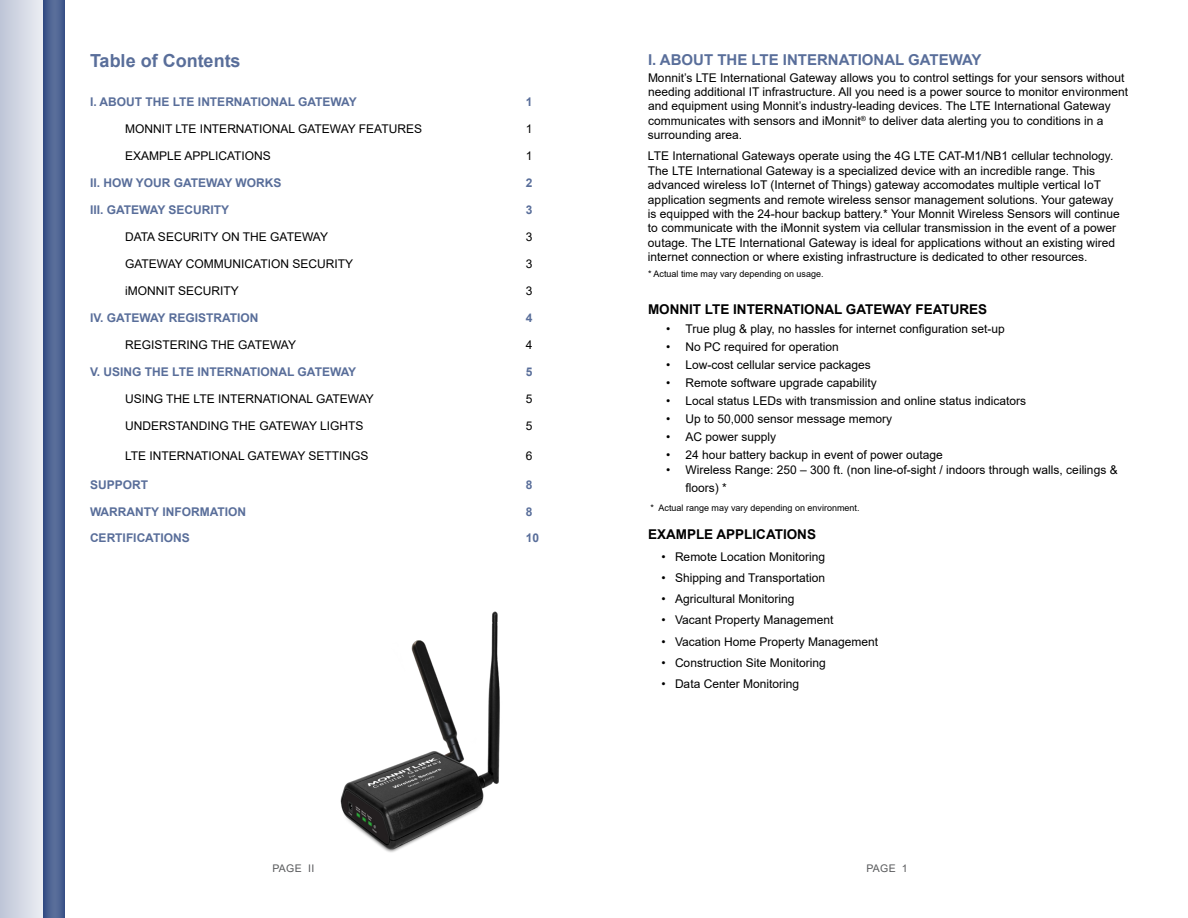
<style>
.page{position:relative;width:1188px;height:918px;background:#fff}
.page>*{position:absolute;margin:0;border:0;box-sizing:border-box;transform-origin:0 0}
.t1{font:700 18px "Arial";color:#596e9a}
.t2{font:700 15px "Arial";color:#596e9a}
.t3{font:700 13.5px "Arial";color:#000}
.t4{font:12px/14.4px "Arial";color:#000}
.t5{font:700 12px "Arial";color:#596e9a}
.t6{font:10.5px "Arial";letter-spacing:.035em;color:#58595b}
.t7{font:9px "Arial";color:#000}
</style>
<div class="page">
<div style="left:0;top:0;width:43px;height:918px;background:linear-gradient(to right,#bec5d7,#ebedf3)"></div>
<svg style="left:43px;top:0;width:22px;height:918px;background:#495f90"></svg>
<img style="left:340px;top:611px;width:160px;height:242px">
<h1 class="t1" style="left:90px;top:48px;width:152px">Table of Contents</h1>
<p class="t5" style="left:90px;top:93px;width:268px">I. ABOUT THE LTE INTERNATIONAL GATEWAY</p>
<p class="t5" style="left:526px;top:93px;width:8px">1</p>
<p class="t4" style="left:125px;top:121px;width:298px">MONNIT LTE INTERNATIONAL GATEWAY FEATURES</p>
<p class="t4" style="left:526px;top:121px;width:8px">1</p>
<p class="t4" style="left:125px;top:148px;width:147px">EXAMPLE APPLICATIONS</p>
<p class="t4" style="left:526px;top:148px;width:8px">1</p>
<p class="t5" style="left:90px;top:174px;width:193px">II. HOW YOUR GATEWAY WORKS</p>
<p class="t5" style="left:526px;top:174px;width:8px">2</p>
<p class="t5" style="left:90px;top:201px;width:141px">III. GATEWAY SECURITY</p>
<p class="t5" style="left:526px;top:201px;width:8px">3</p>
<p class="t4" style="left:125px;top:229px;width:204px">DATA SECURITY ON THE GATEWAY</p>
<p class="t4" style="left:526px;top:229px;width:8px">3</p>
<p class="t4" style="left:125px;top:256px;width:230px">GATEWAY COMMUNICATION SECURITY</p>
<p class="t4" style="left:526px;top:256px;width:8px">3</p>
<p class="t4" style="left:125px;top:283px;width:115px">iMONNIT SECURITY</p>
<p class="t4" style="left:526px;top:283px;width:8px">3</p>
<p class="t5" style="left:90px;top:309px;width:170px">IV. GATEWAY REGISTRATION</p>
<p class="t5" style="left:526px;top:309px;width:8px">4</p>
<p class="t4" style="left:125px;top:337px;width:172px">REGISTERING THE GATEWAY</p>
<p class="t4" style="left:526px;top:337px;width:8px">4</p>
<p class="t5" style="left:90px;top:363px;width:268px">V. USING THE LTE INTERNATIONAL GATEWAY</p>
<p class="t5" style="left:526px;top:363px;width:8px">5</p>
<p class="t4" style="left:125px;top:391px;width:250px">USING THE LTE INTERNATIONAL GATEWAY</p>
<p class="t4" style="left:526px;top:391px;width:8px">5</p>
<p class="t4" style="left:125px;top:418px;width:240px">UNDERSTANDING THE GATEWAY LIGHTS</p>
<p class="t4" style="left:526px;top:418px;width:8px">5</p>
<p class="t4" style="left:125px;top:448px;width:245px">LTE INTERNATIONAL GATEWAY SETTINGS</p>
<p class="t4" style="left:526px;top:448px;width:8px">6</p>
<p class="t5" style="left:90px;top:476px;width:60px">SUPPORT</p>
<p class="t5" style="left:526px;top:476px;width:8px">8</p>
<p class="t5" style="left:90px;top:503px;width:158px">WARRANTY INFORMATION</p>
<p class="t5" style="left:526px;top:503px;width:8px">8</p>
<p class="t5" style="left:90px;top:529px;width:101px">CERTIFICATIONS</p>
<p class="t5" style="left:526px;top:529px;width:15px">10</p>
<p class="t2" style="left:648px;top:49px;width:335px">I. ABOUT THE LTE INTERNATIONAL GATEWAY</p>
<p class="t4" style="left:648px;top:70px;width:482px">Monnit’s LTE International Gateway allows you to control settings for your sensors without needing additional IT infrastructure. All you need is a power source to monitor environment and equipment using Monnit’s industry-leading devices. The LTE International Gateway communicates with sensors and iMonnit<sup>®</sup> to deliver data alerting you to conditions in a surrounding area.</p>
<p class="t4" style="left:648px;top:149px;width:474px">LTE International Gateways operate using the 4G LTE CAT-M1/NB1 cellular technology.<br>The LTE International Gateway is a specialized device with an incredible range. This advanced wireless IoT (Internet of Things) gateway accomodates multiple vertical IoT application segments and remote wireless sensor management solutions. Your gateway is equipped with the 24-hour backup battery.* Your Monnit Wireless Sensors will continue to communicate with the iMonnit system via cellular transmission in the event of a power outage. The LTE International Gateway is ideal for applications without an existing wired internet connection or where existing infrastructure is dedicated to other resources.</p>
<p class="t7" style="left:648px;top:267px;width:177px">* Actual time may vary depending on usage.</p>
<p class="t3" style="left:648px;top:299px;width:341px">MONNIT LTE INTERNATIONAL GATEWAY FEATURES</p>
<p class="t4" style="left:666px;top:321px;width:340px">• True plug &amp; play, no hassles for internet configuration set-up</p>
<p class="t4" style="left:666px;top:339px;width:174px">• No PC required for operation</p>
<p class="t4" style="left:666px;top:357px;width:206px">• Low-cost cellular service packages</p>
<p class="t4" style="left:666px;top:375px;width:212px">• Remote software upgrade capability</p>
<p class="t4" style="left:666px;top:393px;width:362px">• Local status LEDs with transmission and online status indicators</p>
<p class="t4" style="left:666px;top:411px;width:228px">• Up to 50,000 sensor message memory</p>
<p class="t4" style="left:666px;top:429px;width:112px">• AC power supply</p>
<p class="t4" style="left:666px;top:447px;width:278px">• 24 hour battery backup in event of power outage</p>
<p class="t4" style="left:686px;top:461px;width:434px;line-height:18px;text-indent:-20px">• Wireless Range: 250 – 300 ft. (non line-of-sight / indoors through walls, ceilings &amp; floors) *</p>
<p class="t7" style="left:651px;top:502px;width:211px">* Actual range may vary depending on environment.</p>
<p class="t4" style="left:662px;top:550px;width:165px">• Remote Location Monitoring</p>
<p class="t4" style="left:662px;top:571px;width:165px">• Shipping and Transportation</p>
<p class="t4" style="left:662px;top:592px;width:134px">• Agricultural Monitoring</p>
<p class="t4" style="left:662px;top:613px;width:174px">• Vacant Property Management</p>
<p class="t4" style="left:662px;top:634px;width:218px">• Vacation Home Property Management</p>
<p class="t4" style="left:662px;top:655px;width:166px">• Construction Site Monitoring</p>
<p class="t4" style="left:662px;top:676px;width:139px">• Data Center Monitoring</p>
<p class="t3" style="left:648px;top:525px;width:170px">EXAMPLE APPLICATIONS</p>
<p class="t6" style="left:272px;top:861px;width:43px">PAGE II</p>
<p class="t6" style="left:866px;top:861px;width:43px">PAGE 1</p>
</div>
